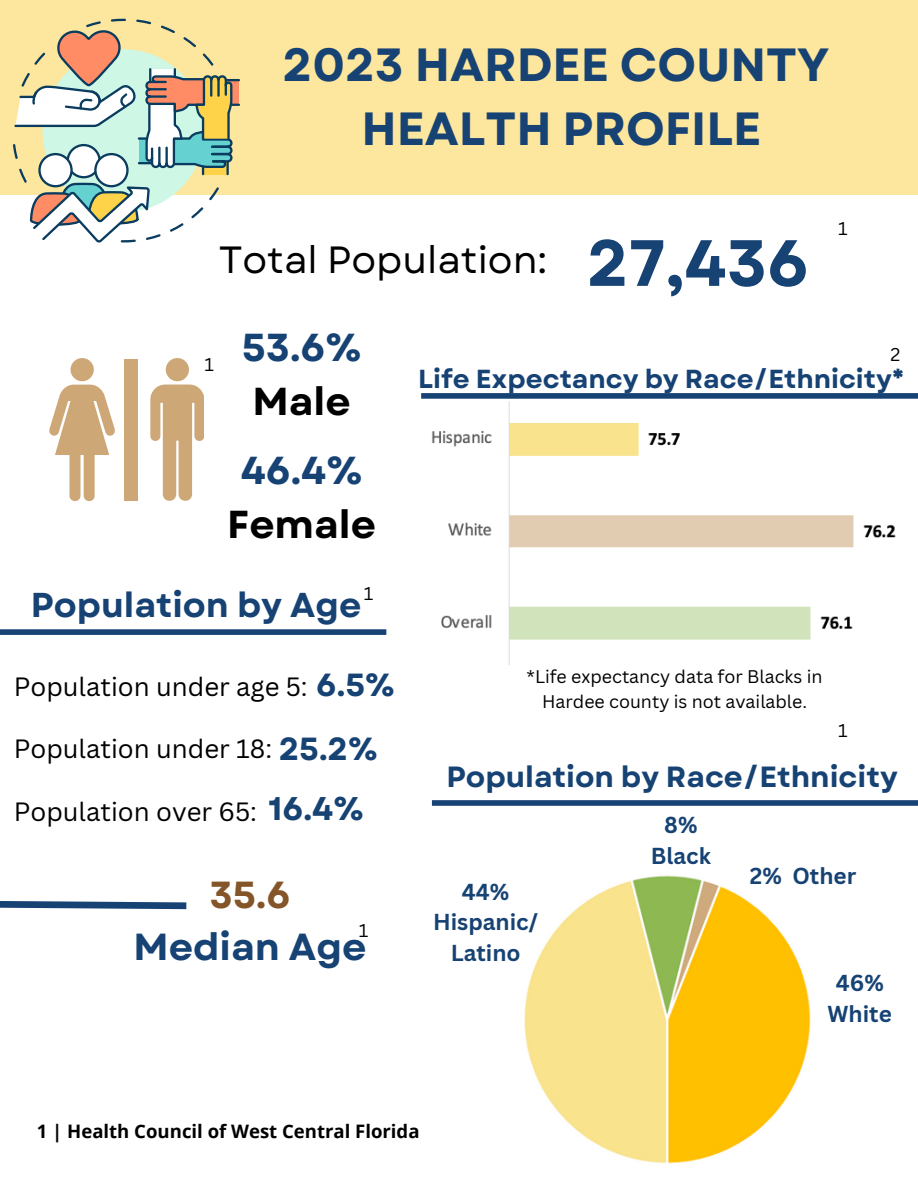
<style>
.page{position:relative;width:918px;height:1188px;background:#fff}
.page>*{position:absolute;margin:0;border:0;box-sizing:border-box;transform-origin:0 0}
.t1{font:700 46.5px/64.2px "Garet";color:#164274;text-align:center}
.t2{font:700 39px/54px "Garet";color:#000;text-align:center}
.t3{font:700 39px/54px "Garet";color:#164274}
.t4{font:37.95px "Garet";color:#000}
.t5{font:700 37.65px/51.8px "Garet";color:#164274;text-align:center}
.t6{font:700 34.5px "Garet";color:#164274}
.t7{font:700 29.25px "Garet";color:#164274}
.t8{font:700 26.1px "Garet";color:#164274}
.t9{font:25.8px "Canva Sans";color:#000}
.t10{font:700 22.5px/30.3px "Canva Sans";color:#164274;text-align:center}
.t11{font:700 18.6px "Open Sans";color:#000}
.t12{font:18px "Canva Sans";color:#000}
.t13{font:17.85px/24.5px "Canva Sans";color:#000;text-align:center}
.s1{font-weight:700;font-size:65.25px;color:#164274}
.s2{color:#000}
.s3{color:#164274}
.s4{font-family:"Garet";font-weight:700;font-size:31.95px;color:#164274}
.s5{font-family:"Garet";font-weight:700;font-size:32.7px;color:#164274}
.s6{color:#845529}
</style>
<div class="page">
<div style="left:0;top:0;width:918px;height:195px;background:#fde69d"></div>
<div style="left:124px;top:359px;width:13px;height:141px;background:#cea777"></div>
<div style="left:71px;top:358px;width:23px;height:23px;background:#cea777;border-radius:50%"></div>
<svg style="left:49px;top:385px;width:66px;height:116px"></svg>
<svg style="left:150px;top:385px;width:54px;height:116px"></svg>
<div style="left:166px;top:358px;width:23px;height:23px;background:#cea777;border-radius:50%"></div>
<div style="left:0;top:629px;width:386px;height:6px;background:#164274"></div>
<div style="left:432px;top:800px;width:486px;height:6px;background:#164274"></div>
<div style="left:421px;top:393px;width:497px;height:6px;background:#164274"></div>
<svg style="left:0;top:901px;width:187px;height:9px"></svg>
<div style="left:226px;top:80px;width:13px;height:25px;background:#ff8c64"></div>
<div style="left:225px;top:79px;width:15px;height:27px;border:2px solid #093c5f"></div>
<svg style="left:13px;top:19px;width:221px;height:224px"></svg>
<div style="left:68px;top:145px;width:32px;height:32px;background:#fff;border-radius:50%"></div>
<div style="left:66px;top:144px;width:35px;height:34px;border:2px solid #093c5f;border-radius:50%"></div>
<div style="left:40px;top:154px;width:32px;height:32px;background:#fff;border-radius:50%"></div>
<div style="left:38px;top:153px;width:35px;height:34px;border:2px solid #093c5f;border-radius:50%"></div>
<div style="left:95px;top:154px;width:32px;height:32px;background:#fff;border-radius:50%"></div>
<div style="left:94px;top:153px;width:35px;height:34px;border:2px solid #093c5f;border-radius:50%"></div>
<img style="left:432px;top:401px;width:464px;height:263px">
<img style="left:524px;top:875px;width:287px;height:289px">
<h1 class="t1" style="left:283px;top:32px;width:548px">2023 HARDEE COUNTY<br>HEALTH PROFILE</h1>
<p class="t12" style="left:838px;top:216px;width:11px">1</p>
<h2 class="t4" style="left:219px;top:233px;width:592px">Total Population: <span class="s1">27,436</span></h2>
<p class="t3" style="left:242px;top:320px;width:121px">53.6%<br><span class="s2">Male</span></p>
<p class="t12" style="left:891px;top:342px;width:11px">2</p>
<p class="t12" style="left:204px;top:352px;width:11px">1</p>
<p class="t8" style="left:418px;top:360px;width:488px">Life Expectancy by Race/Ethnicity*</p>
<p class="t2" style="left:227px;top:443px;width:150px"><span class="s3">46.4%<br></span>Female</p>
<p class="t6" style="left:31px;top:580px;width:332px">Population by Age</p>
<p class="t12" style="left:364px;top:580px;width:11px">1</p>
<p class="t9" style="left:14px;top:669px;width:383px">Population under age 5: <span class="s4">6.5%</span></p>
<p class="t9" style="left:14px;top:731px;width:366px">Population under 18: <span class="s4">25.2%</span></p>
<p class="t9" style="left:14px;top:793px;width:352px">Population over 65: <span class="s5">16.4%</span></p>
<p class="t5" style="left:134px;top:870px;width:234px"><span class="s6">35.6<br></span>Median Age</p>
<p class="t12" style="left:359px;top:918px;width:11px">1</p>
<p class="t13" style="left:527px;top:664px;width:297px">*Life expectancy data for Blacks in<br>Hardee county is not available.</p>
<p class="t12" style="left:838px;top:718px;width:11px">1</p>
<p class="t7" style="left:446px;top:756px;width:453px">Population by Race/Ethnicity</p>
<p class="t10" style="left:651px;top:808px;width:62px;line-height:31.5px">8%<br>Black</p>
<p class="t10" style="left:750px;top:860px;width:108px">2% Other</p>
<p class="t10" style="left:433px;top:876px;width:107px">44%<br>Hispanic/<br>Latino</p>
<p class="t10" style="left:828px;top:967px;width:66px">46%<br>White</p>
<p class="t11" style="left:37px;top:1118px;width:384px">1 | Health Council of West Central Florida</p>
</div>
